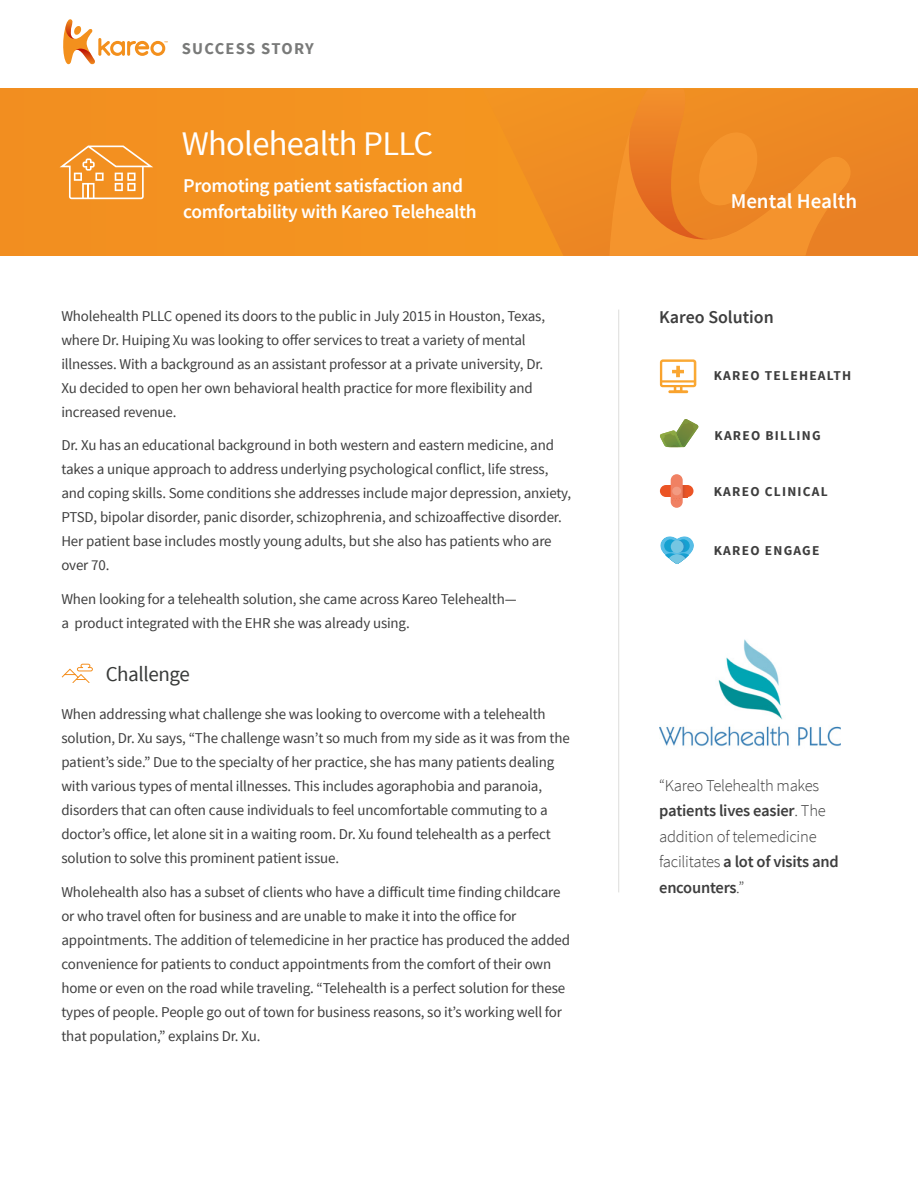
<style>
.page{position:relative;width:918px;height:1188px;background:#fff}
.page>*{position:absolute;margin:0;border:0;box-sizing:border-box;transform-origin:0 0}
.t1{font:34.5px "Source Sans Pro";letter-spacing:-.02em;color:#fff}
.t2{font:600 21px "Source Sans Pro";color:#fff}
.t3{font:21px "Source Sans Pro";letter-spacing:-.02em;color:#383a39}
.t4{font:600 19.5px/25.5px "Source Sans Pro";letter-spacing:-.02em;color:#fff}
.t5{font:600 18px "Source Sans Pro";color:#3e3e3e}
.t6{font:300 16.5px/25.5px "Source Sans Pro";letter-spacing:-.015em;color:#3e3e3e}
.t7{font:700 16.5px "Source Sans Pro";letter-spacing:.07em;color:#797a79}
.t8{font:15px/24px "Source Sans Pro";letter-spacing:-.01em;color:#3e3e3e}
.t9{font:700 13.5px "Source Sans Pro";letter-spacing:.09em;color:#3e3e3e}
.s1{font-weight:600}
</style>
<div class="page">
<div style="left:0;top:89px;width:918px;height:167px;background:#f39220"></div>
<svg style="left:554px;top:103px;width:364px;height:153px"></svg>
<svg style="left:608px;top:103px;width:264px;height:153px"></svg>
<svg style="left:629px;top:89px;width:132px;height:150px"></svg>
<svg style="left:60px;top:146px;width:93px;height:53px"></svg>
<svg style="left:63px;top:19px;width:105px;height:45px"></svg>
<svg style="left:61px;top:663px;width:32px;height:20px"></svg>
<svg style="left:660px;top:419px;width:39px;height:28px"></svg>
<div style="left:660px;top:485px;width:33px;height:12px;background:#eb5425;border-radius:6px"></div>
<div style="left:671px;top:474px;width:12px;height:34px;background:#f08163;border-radius:6px"></div>
<svg style="left:672px;top:485px;width:15px;height:17px"></svg>
<div style="left:672px;top:487px;width:9px;height:8px;background:#f39b82;border-radius:4px"></div>
<img style="left:659px;top:639px;width:182px;height:108px">
<hr style="left:618px;top:310px;width:1px;height:582px;background:#dddddb">
<svg style="left:660px;top:536px;width:34px;height:28px"></svg>
<svg style="left:660px;top:359px;width:36px;height:34px"></svg>
<p class="t7" style="left:182px;top:38px;width:134px">SUCCESS STORY</p>
<p class="t1" style="left:182px;top:122px;width:253px">Wholehealth PLLC</p>
<p class="t4" style="left:183px;top:173px;width:295px">Promoting patient satisfaction and comfortability with Kareo Telehealth</p>
<p class="t8" style="left:61px;top:304px;width:485px">Wholehealth PLLC opened its doors to the public in July 2015 in Houston, Texas, where Dr. Huiping Xu was looking to offer services to treat a variety of mental illnesses. With a background as an assistant professor at a private university, Dr.<br>Xu decided to open her own behavioral health practice for more flexibility and increased revenue.</p>
<p class="t8" style="left:61px;top:434px;width:511px">Dr. Xu has an educational background in both western and eastern medicine, and takes a unique approach to address underlying psychological conflict, life stress, and coping skills. Some conditions she addresses include major depression, anxiety, PTSD, bipolar disorder, panic disorder, schizophrenia, and schizoaffective disorder.<br>Her patient base includes mostly young adults, but she also has patients who are over 70.</p>
<p class="t8" style="left:61px;top:587px;width:457px">When looking for a telehealth solution, she came across Kareo Telehealth— a product integrated with the EHR she was already using.</p>
<p class="t3" style="left:106px;top:661px;width:86px">Challenge</p>
<p class="t8" style="left:61px;top:703px;width:510px">When addressing what challenge she was looking to overcome with a telehealth solution, Dr. Xu says, “The challenge wasn’t so much from my side as it was from the patient’s side.” Due to the specialty of her practice, she has many patients dealing with various types of mental illnesses. This includes agoraphobia and paranoia, disorders that can often cause individuals to feel uncomfortable commuting to a doctor’s office, let alone sit in a waiting room. Dr. Xu found telehealth as a perfect solution to solve this prominent patient issue.</p>
<p class="t8" style="left:61px;top:880px;width:510px">Wholehealth also has a subset of clients who have a difficult time finding childcare or who travel often for business and are unable to make it into the office for appointments. The addition of telemedicine in her practice has produced the added convenience for patients to conduct appointments from the comfort of their own home or even on the road while traveling. “Telehealth is a perfect solution for these types of people. People go out of town for business reasons, so it’s working well for that population,” explains Dr. Xu.</p>
<p class="t2" style="left:731px;top:188px;width:128px">Mental Health</p>
<p class="t5" style="left:659px;top:306px;width:116px">Kareo Solution</p>
<p class="t9" style="left:714px;top:366px;width:139px">KAREO TELEHEALTH</p>
<p class="t9" style="left:715px;top:427px;width:108px">KAREO BILLING</p>
<p class="t9" style="left:714px;top:483px;width:115px">KAREO CLINICAL</p>
<p class="t9" style="left:714px;top:542px;width:107px">KAREO ENGAGE</p>
<p class="t6" style="left:659px;top:772px;width:181px">“Kareo Telehealth makes <span class="s1">patients lives easier</span>. The addition of telemedicine facilitates <span class="s1">a lot of visits and encounters</span>.”</p>
</div>
